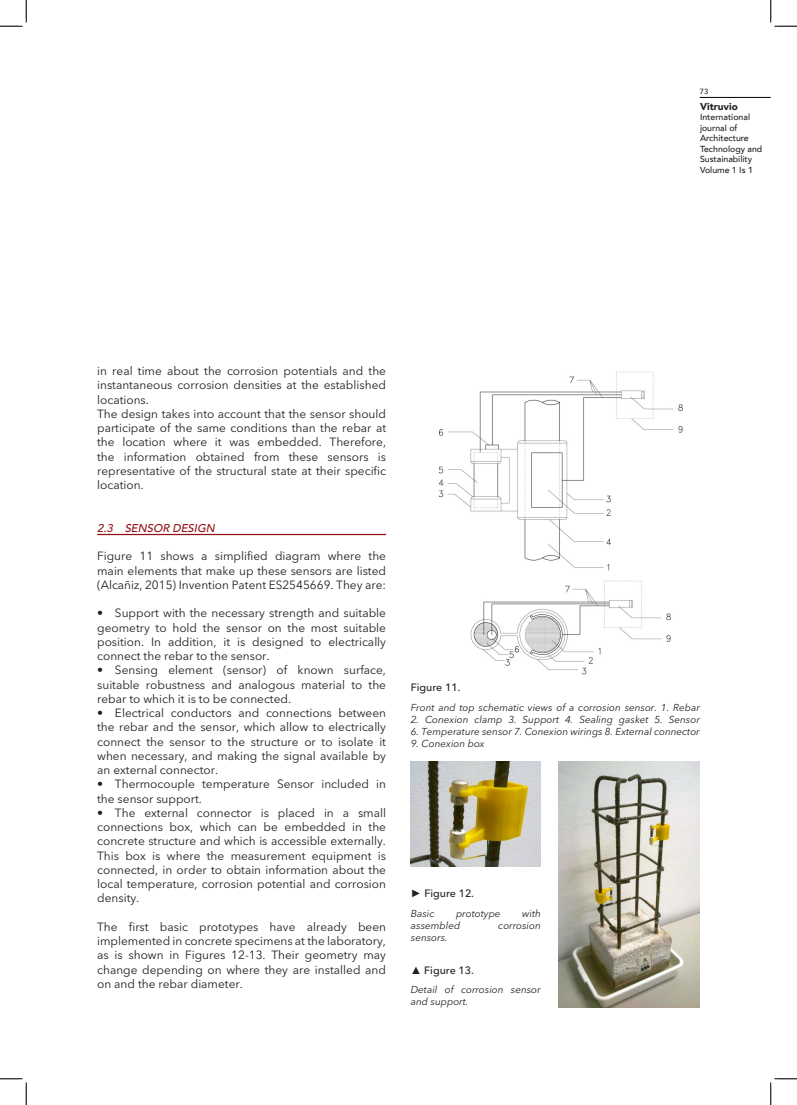
<style>
.page{position:relative;width:797px;height:1105px;background:#fff}
.page>*{position:absolute;margin:0;border:0;box-sizing:border-box;transform-origin:0 0}
.TEXT_ARTICLES_3{font:11.88px/14.2px "Avenir Next LT Pro";color:#231f20;text-align:justify}
.SUB_SUB__SUBTITLES_A{font:italic 500 11.25px "Avenir LT";color:#911013}
.images_title{font:500 10.62px "Avenir Next LT Pro";color:#231f20}
.image_text{font:italic 10px/12px "Avenir Next LT Pro";color:#231f20}
.t1{font:900 10px "Avenir LT";color:#231f20}
.t2{font:500 8.75px/10.5px "Avenir LT";color:#231f20}
.t3{font:500 7.5px "Avenir LT";color:#231f20}
.s1{font-family:"Arial";font-weight:700}
</style>
<div class="page">
<hr style="left:699px;top:97px;width:71px;height:1px;background:#000">
<hr style="left:97px;top:534px;width:289px;height:1px;background:#911013">
<img style="left:438px;top:371px;width:245px;height:304px">
<img style="left:558px;top:761px;width:141px;height:247px">
<img style="left:411px;top:761px;width:129px;height:105px">
<svg style="left:0;top:0;width:27px;height:27px"></svg>
<svg style="left:0;top:1078px;width:27px;height:27px"></svg>
<svg style="left:770px;top:0;width:27px;height:27px"></svg>
<svg style="left:770px;top:1078px;width:27px;height:27px"></svg>
<p class="t3" style="left:699px;top:87px;width:10px">73</p>
<p class="t1" style="left:700px;top:100px;width:39px">Vitruvio</p>
<p class="t2" style="left:700px;top:112px;width:64px">International journal of<br>Architecture<br>Technology and<br>Sustainability<br>Volume 1 Is 1</p>
<p class="TEXT_ARTICLES_3" style="left:97px;top:364px;width:290px">in real time about the corrosion potentials and the instantaneous corrosion densities at the established locations.</p>
<p class="TEXT_ARTICLES_3" style="left:97px;top:406px;width:290px">The design takes into account that the sensor should participate of the same conditions than the rebar at the location where it was embedded. Therefore, the information obtained from these sensors is representative of the structural state at their specific location.</p>
<p class="SUB_SUB__SUBTITLES_A" style="left:97px;top:521px;width:121px">2.3 SENSOR DESIGN</p>
<p class="TEXT_ARTICLES_3" style="left:97px;top:549px;width:290px">Figure 11 shows a simplified diagram where the main elements that make up these sensors are listed (Alcañiz, 2015) Invention Patent ES2545669. They are:</p>
<p class="TEXT_ARTICLES_3" style="left:97px;top:606px;width:290px">• Support with the necessary strength and suitable geometry to hold the sensor on the most suitable position. In addition, it is designed to electrically connect the rebar to the sensor.</p>
<p class="TEXT_ARTICLES_3" style="left:97px;top:663px;width:290px">• Sensing element (sensor) of known surface, suitable robustness and analogous material to the rebar to which it is to be connected.</p>
<p class="TEXT_ARTICLES_3" style="left:97px;top:706px;width:290px">• Electrical conductors and connections between the rebar and the sensor, which allow to electrically connect the sensor to the structure or to isolate it when necessary, and making the signal available by an external connector.</p>
<p class="TEXT_ARTICLES_3" style="left:97px;top:777px;width:290px">• Thermocouple temperature Sensor included in the sensor support.</p>
<p class="TEXT_ARTICLES_3" style="left:97px;top:805px;width:290px">• The external connector is placed in a small connections box, which can be embedded in the concrete structure and which is accessible externally.<br>This box is where the measurement equipment is connected, in order to obtain information about the local temperature, corrosion potential and corrosion density.</p>
<p class="TEXT_ARTICLES_3" style="left:97px;top:919px;width:290px">The first basic prototypes have already been implemented in concrete specimens at the laboratory, as is shown in Figures 12-13. Their geometry may change depending on where they are installed and on and the rebar diameter.</p>
<p class="images_title" style="left:411px;top:681px;width:51px">Figure 11.</p>
<p class="image_text" style="left:411px;top:701px;width:290px">Front and top schematic views of a corrosion sensor. 1. Rebar</p>
<p class="image_text" style="left:411px;top:713px;width:290px">2. Conexion clamp 3. Support 4. Sealing gasket 5. Sensor</p>
<p class="image_text" style="left:411px;top:725px;width:290px">6. Temperature sensor 7. Conexion wirings 8. External connector</p>
<p class="image_text" style="left:411px;top:737px;width:75px">9. Conexion box</p>
<p class="images_title" style="left:411px;top:887px;width:65px"><span class="s1">►</span> Figure 12.</p>
<p class="image_text" style="left:411px;top:907px;width:25px">Basic</p>
<p class="image_text" style="left:456px;top:907px;width:46px">prototype</p>
<p class="image_text" style="left:522px;top:907px;width:20px">with</p>
<p class="image_text" style="left:411px;top:919px;width:51px">assembled</p>
<p class="image_text" style="left:498px;top:919px;width:44px">corrosion</p>
<p class="image_text" style="left:411px;top:931px;width:38px">sensors.</p>
<p class="images_title" style="left:411px;top:964px;width:65px"><span class="s1">▲</span> Figure 13.</p>
<p class="image_text" style="left:411px;top:984px;width:131px">Detail of corrosion sensor and support.</p>
</div>
